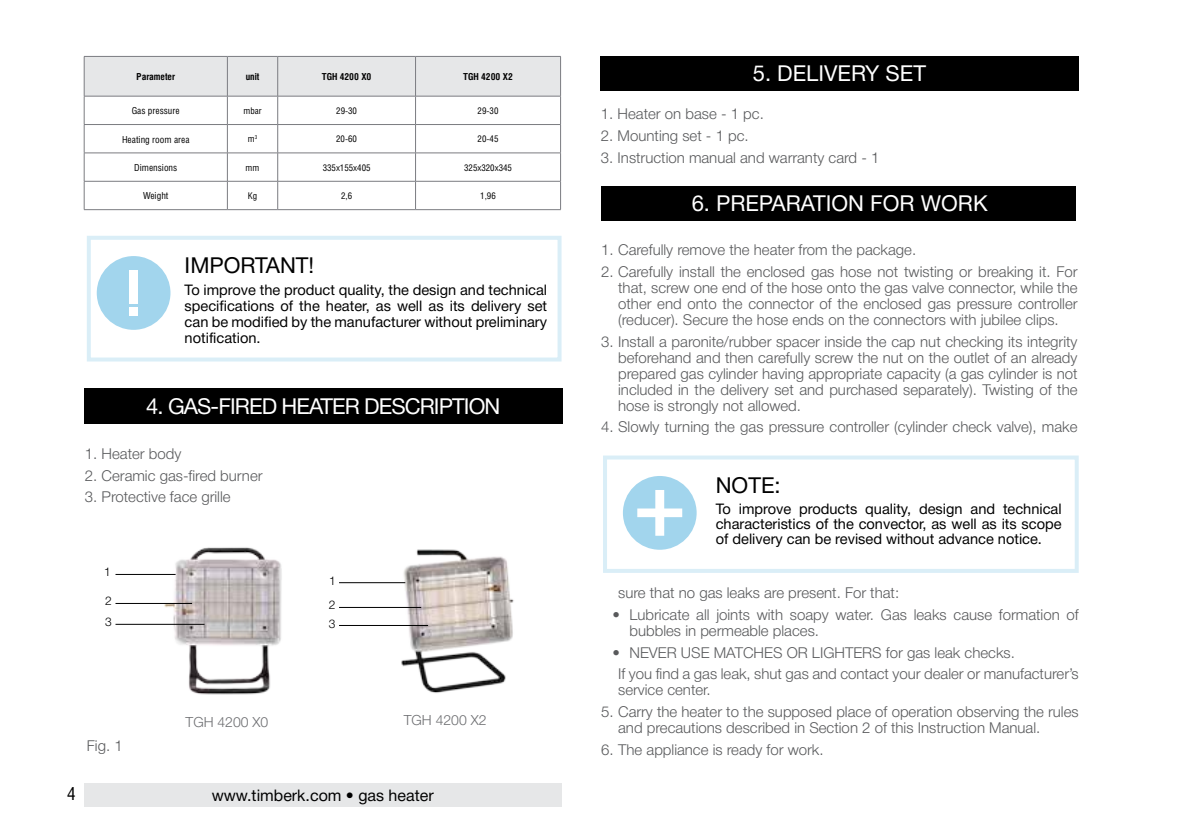
<style>
.page{position:relative;width:1191px;height:840px;background:#fff}
.page>*{position:absolute;margin:0;border:0;box-sizing:border-box;transform-origin:0 0}
.t1{font:22px "Helvetica Neue Cyr";color:#fff}
.t2{font:22px "Helvetica Neue Cyr";letter-spacing:-.04em;color:#fff}
.t3{font:22px "Helvetica Neue Cyr";color:#000}
.t4{font:18px "Helios Cond C";color:#000}
.t5{font:16px "Helvetica Neue Cyr";color:#000}
.t6{font:300 15px/16px "Helvetica Neue Cyr";color:#58595b}
.t7{font:14.6px/16px "Helvetica Neue Cyr";color:#000;text-align:justify}
.t8{font:300 14px "Helvetica Neue Cyr";color:#6d6e71}
.t9{font:300 12px "Helvetica Neue Cyr";color:#000101}
.t10{font:9.6px "Helios Cond C";color:#000}
.t11{font:700 9.6px "Helios Cond C";color:#000}
.t12{font:9.2px "Helios Cond C";color:#000}
</style>
<div class="page">
<div style="left:84px;top:782px;width:477px;height:24px;background:#e6e7e8"></div>
<div style="left:623px;top:475px;width:73px;height:74px;background:#a2d5ed;border-radius:50%"></div>
<svg style="left:637px;top:490px;width:45px;height:45px"></svg>
<div style="left:603px;top:455px;width:475px;height:117px;border:4px solid #a2d5ed"></div>
<div style="left:84px;top:388px;width:479px;height:35px;background:#000"></div>
<div style="left:601px;top:186px;width:475px;height:35px;background:#000"></div>
<div style="left:600px;top:57px;width:478px;height:34px;background:#000"></div>
<svg style="left:84px;top:56px;width:477px;height:153px"></svg>
<hr style="left:84px;top:209px;width:143px;height:1px;background:#7b7c81">
<hr style="left:227px;top:209px;width:51px;height:1px;background:#7b7c81">
<hr style="left:278px;top:209px;width:137px;height:1px;background:#7b7c81">
<hr style="left:415px;top:209px;width:146px;height:1px;background:#7b7c81">
<div style="left:87px;top:236px;width:474px;height:125px;border:4px solid #a2d5ed"></div>
<div style="left:97px;top:256px;width:73px;height:73px;background:#a2d5ed;border-radius:50%"></div>
<div style="left:129px;top:270px;width:9px;height:33px;background:#fff"></div>
<div style="left:129px;top:307px;width:9px;height:8px;background:#fff"></div>
<img style="left:164px;top:547px;width:118px;height:148px">
<img style="left:397px;top:549px;width:117px;height:144px">
<hr style="left:115px;top:573px;width:61px;height:1px;background:#000">
<hr style="left:339px;top:582px;width:66px;height:1px;background:#000">
<hr style="left:115px;top:602px;width:77px;height:1px;background:#000">
<hr style="left:339px;top:606px;width:82px;height:1px;background:#000">
<hr style="left:115px;top:623px;width:89px;height:1px;background:#000">
<hr style="left:339px;top:624px;width:89px;height:1px;background:#000">
<p class="t11" style="left:136px;top:71px;width:40px">Parameter</p>
<p class="t11" style="left:246px;top:71px;width:15px">unit</p>
<p class="t11" style="left:322px;top:71px;width:51px">TGH 4200 X0</p>
<p class="t11" style="left:463px;top:71px;width:51px">TGH 4200 X2</p>
<h1 class="t1" style="left:752px;top:62px;width:175px">5. DELIVERY SET</h1>
<p class="t10" style="left:132px;top:105px;width:49px">Gas pressure</p>
<p class="t12" style="left:243px;top:105px;width:20px">mbar</p>
<p class="t12" style="left:336px;top:105px;width:22px">29-30</p>
<p class="t12" style="left:477px;top:105px;width:22px">29-30</p>
<p class="t10" style="left:122px;top:133px;width:69px">Heating room area</p>
<p class="t12" style="left:248px;top:133px;width:11px">m<sup>3</sup></p>
<p class="t12" style="left:336px;top:133px;width:22px">20-60</p>
<p class="t12" style="left:477px;top:133px;width:22px">20-45</p>
<p class="t10" style="left:134px;top:162px;width:45px">Dimensions</p>
<p class="t12" style="left:246px;top:162px;width:15px">mm</p>
<p class="t12" style="left:323px;top:162px;width:49px">335x155x405</p>
<p class="t12" style="left:464px;top:162px;width:49px">325х320х345</p>
<p class="t10" style="left:143px;top:190px;width:27px">Weight</p>
<p class="t12" style="left:248px;top:190px;width:11px">Kg</p>
<p class="t12" style="left:341px;top:190px;width:13px">2,6</p>
<p class="t12" style="left:480px;top:190px;width:17px">1,96</p>
<p class="t6" style="left:601px;top:106px;width:164px">1. Heater on base - 1 pc.</p>
<p class="t6" style="left:601px;top:128px;width:149px">2. Mounting set - 1 pc.</p>
<p class="t6" style="left:601px;top:149px;width:280px">3. Instruction manual and warranty card - 1</p>
<h1 class="t1" style="left:691px;top:191px;width:297px">6. PREPARATION FOR WORK</h1>
<h1 class="t3" style="left:185px;top:253px;width:131px">IMPORTANT!</h1>
<p class="t7" style="left:185px;top:282px;width:364px">To improve the product quality, the design and technical specifications of the heater, as well as its delivery set can be modified by the manufacturer without preliminary notification.</p>
<h1 class="t2" style="left:146px;top:394px;width:356px">4. GAS-FIRED HEATER DESCRIPTION</h1>
<p class="t6" style="left:85px;top:445px;width:98px">1. Heater body</p>
<p class="t6" style="left:85px;top:467px;width:179px">2. Ceramic gas-fired burner</p>
<p class="t6" style="left:85px;top:488px;width:147px">3. Protective face grille</p>
<p class="t9" style="left:104px;top:564px;width:8px">1</p>
<p class="t9" style="left:329px;top:574px;width:8px">1</p>
<p class="t9" style="left:105px;top:594px;width:8px">2</p>
<p class="t9" style="left:329px;top:597px;width:8px">2</p>
<p class="t9" style="left:105px;top:615px;width:8px">3</p>
<p class="t9" style="left:329px;top:616px;width:8px">3</p>
<p class="t6" style="left:87px;top:737px;width:37px">Fig. 1</p>
<p class="t8" style="left:185px;top:713px;width:84px">TGH 4200 X0</p>
<p class="t8" style="left:404px;top:711px;width:84px">TGH 4200 X2</p>
<p class="t4" style="left:67px;top:782px;width:10px">4</p>
<p class="t5" style="left:212px;top:786px;width:223px">www.timberk.com • gas heater</p>
<p class="t6" style="left:601px;top:242px;width:316px">1. Carefully remove the heater from the package.</p>
<p class="t6" style="left:618px;top:263px;width:461px;text-align:justify;text-indent:-17px">2. Carefully install the enclosed gas hose not twisting or breaking it. For that, screw one end of the hose onto the gas valve connector, while the other end onto the connector of the enclosed gas pressure controller (reducer). Secure the hose ends on the connectors with jubilee clips.</p>
<p class="t6" style="left:618px;top:333px;width:461px;text-align:justify;text-indent:-17px">3. Install a paronite/rubber spacer inside the cap nut checking its integrity beforehand and then carefully screw the nut on the outlet of an already prepared gas cylinder having appropriate capacity (a gas cylinder is not included in the delivery set and purchased separately). Twisting of the hose is strongly not allowed.</p>
<p class="t6" style="left:601px;top:419px;width:478px">4. Slowly turning the gas pressure controller (cylinder check valve), make</p>
<h1 class="t3" style="left:716px;top:473px;width:66px">NOTE:</h1>
<p class="t7" style="left:716px;top:501px;width:347px;line-height:15px">To improve products quality, design and technical characteristics of the convector, as well as its scope of delivery can be revised without advance notice.</p>
<p class="t6" style="left:618px;top:584px;width:282px">sure that no gas leaks are present. For that:</p>
<p class="t6" style="left:629px;top:606px;width:451px;text-indent:-17px">• Lubricate all joints with soapy water. Gas leaks cause formation of bubbles in permeable places.</p>
<p class="t6" style="left:618px;top:641px;width:462px;line-height:21.6px;text-indent:-6px">• NEVER USE MATCHES OR LIGHTERS for gas leak checks.<br>If you find a gas leak, shut gas and contact your dealer or manufacturer’s</p>
<p class="t6" style="left:618px;top:681px;width:94px">service center.</p>
<p class="t6" style="left:618px;top:703px;width:462px;text-indent:-17px">5. Carry the heater to the supposed place of operation observing the rules and precautions described in Section 2 of this Instruction Manual.</p>
<p class="t6" style="left:601px;top:741px;width:224px">6. The appliance is ready for work.</p>
</div>
